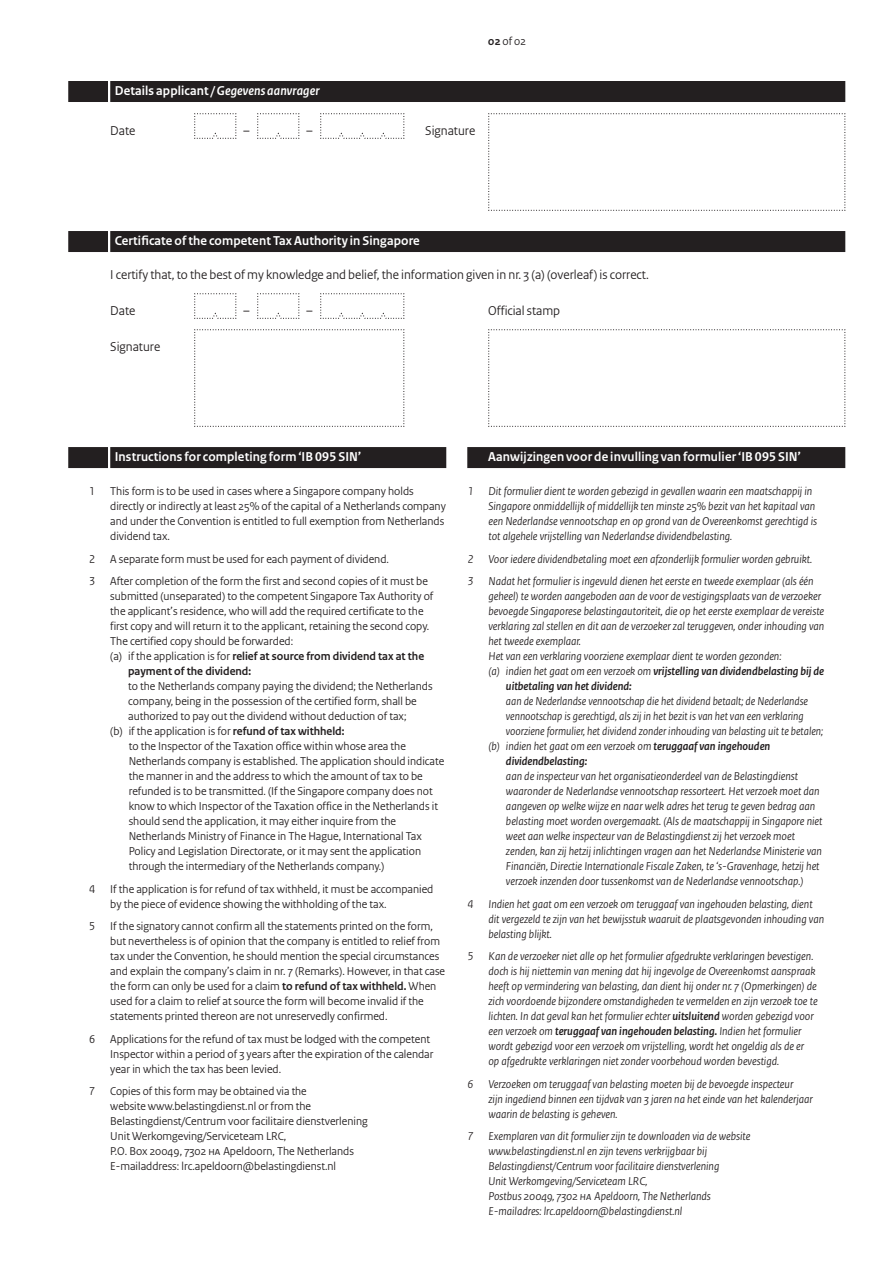
<style>
.page{position:relative;width:893px;height:1263px;background:#fff}
.page>*{position:absolute;margin:0;border:0;box-sizing:border-box;transform-origin:0 0}
.t1{font:700 13.5px "Rijksoverheid Sans Heading";letter-spacing:.01em;color:#fff}
.t2{font:13.5px "Rijksoverheid Sans Heading";color:#231f20}
.t3{font:italic 12px/15px "Rijksoverheid Sans Heading";color:#231f20}
.t4{font:12px/15px "Rijksoverheid Sans Heading";color:#231f20}
.t5{font:italic 700 12px "Rijksoverheid Sans Heading";color:#231f20}
.t6{font:700 12px "Rijksoverheid Sans Heading";color:#231f20}
.s1{font-weight:700}
.s2{font-style:italic}
.s3{font-weight:400}
</style>
<div class="page">
<div style="left:110px;top:447px;width:735px;height:21px;background:#231f20"></div>
<div style="left:68px;top:447px;width:40px;height:21px;background:#231f20"></div>
<div style="left:446px;top:446px;width:21px;height:24px;background:#fff"></div>
<div style="left:110px;top:81px;width:735px;height:21px;background:#231f20"></div>
<div style="left:68px;top:81px;width:40px;height:21px;background:#231f20"></div>
<svg style="left:194px;top:113px;width:43px;height:26px"></svg>
<svg style="left:257px;top:113px;width:43px;height:26px"></svg>
<svg style="left:320px;top:113px;width:85px;height:26px"></svg>
<svg style="left:488px;top:113px;width:358px;height:98px"></svg>
<div style="left:110px;top:231px;width:735px;height:21px;background:#231f20"></div>
<div style="left:68px;top:231px;width:40px;height:21px;background:#231f20"></div>
<svg style="left:194px;top:293px;width:43px;height:26px"></svg>
<svg style="left:257px;top:293px;width:43px;height:26px"></svg>
<svg style="left:320px;top:293px;width:85px;height:26px"></svg>
<svg style="left:194px;top:329px;width:211px;height:98px"></svg>
<svg style="left:488px;top:329px;width:358px;height:98px"></svg>
<p class="t4" style="left:488px;top:34px;width:39px"><span class="s1">02</span> of 02</p>
<p class="t1" style="left:115px;top:83px;width:206px">Details applicant / <span class="s2">Gegevens aanvrager</span></p>
<p class="t2" style="left:110px;top:123px;width:27px">Date</p>
<p class="t2" style="left:243px;top:123px;width:8px">–</p>
<p class="t2" style="left:306px;top:123px;width:8px">–</p>
<p class="t2" style="left:425px;top:123px;width:52px">Signature</p>
<p class="t1" style="left:115px;top:233px;width:307px">Certificate of the competent Tax Authority in Singapore</p>
<p class="t2" style="left:110px;top:267px;width:540px">I certify that, to the best of my knowledge and belief, the information given in nr. 3 (a) (overleaf) is correct.</p>
<p class="t2" style="left:110px;top:303px;width:27px">Date</p>
<p class="t2" style="left:243px;top:303px;width:8px">–</p>
<p class="t2" style="left:306px;top:303px;width:8px">–</p>
<p class="t2" style="left:488px;top:303px;width:73px">Official stamp</p>
<p class="t2" style="left:110px;top:339px;width:52px">Signature</p>
<p class="t1" style="left:115px;top:449px;width:248px">Instructions for completing form ‘IB 095 SIN’</p>
<p class="t1" style="left:488px;top:449px;width:314px">Aanwijzingen voor de invulling van formulier ‘IB 095 SIN’</p>
<p class="t4" style="left:110px;top:484px;width:337px;text-indent:-21px">1 This form is to be used in cases where a Singapore company holds directly or indirectly at least 25% of the capital of a Netherlands company and under the Convention is entitled to full exemption from Netherlands dividend tax.</p>
<p class="t4" style="left:89px;top:547px;width:340px;line-height:22.5px">2 A separate form must be used for each payment of dividend.<br>3 After completion of the form the first and second copies of it must be</p>
<p class="t4" style="left:110px;top:589px;width:325px">submitted (unseparated) to the competent Singapore Tax Authority of</p>
<p class="t4" style="left:110px;top:604px;width:315px">the applicant’s residence, who will add the required certificate to the</p>
<p class="t4" style="left:110px;top:619px;width:320px">first copy and will return it to the applicant, retaining the second copy.</p>
<p class="t4" style="left:110px;top:634px;width:184px">The certified copy should be forwarded:</p>
<p class="t6" style="left:110px;top:649px;width:315px"><span class="s3">(a) if the application is for</span> relief at source from dividend tax at the</p>
<p class="t6" style="left:128px;top:664px;width:125px">payment of the dividend:</p>
<p class="t4" style="left:128px;top:679px;width:306px">to the Netherlands company paying the dividend; the Netherlands</p>
<p class="t4" style="left:128px;top:694px;width:290px">company, being in the possession of the certified form, shall be</p>
<p class="t4" style="left:128px;top:709px;width:280px">authorized to pay out the dividend without deduction of tax;</p>
<p class="t4" style="left:110px;top:724px;width:236px">(b) if the application is for <span class="s1">refund of tax withheld:</span></p>
<p class="t4" style="left:129px;top:739px;width:279px">to the Inspector of the Taxation office within whose area the</p>
<p class="t4" style="left:129px;top:754px;width:317px">Netherlands company is established. The application should indicate</p>
<p class="t4" style="left:129px;top:769px;width:295px">the manner in and the address to which the amount of tax to be</p>
<p class="t4" style="left:129px;top:784px;width:306px">refunded is to be transmitted. (If the Singapore company does not</p>
<p class="t4" style="left:129px;top:799px;width:311px">know to which Inspector of the Taxation office in the Netherlands it</p>
<p class="t4" style="left:129px;top:814px;width:269px">should send the application, it may either inquire from the</p>
<p class="t4" style="left:129px;top:829px;width:295px">Netherlands Ministry of Finance in The Hague, International Tax</p>
<p class="t4" style="left:129px;top:844px;width:294px">Policy and Legislation Directorate, or it may sent the application</p>
<p class="t4" style="left:129px;top:859px;width:257px">through the intermediary of the Netherlands company.)</p>
<p class="t4" style="left:110px;top:881px;width:325px;text-indent:-21px">4 If the application is for refund of tax withheld, it must be accompanied by the piece of evidence showing the withholding of the tax.</p>
<p class="t4" style="left:110px;top:919px;width:336px;text-indent:-21px">5 If the signatory cannot confirm all the statements printed on the form, but nevertheless is of opinion that the company is entitled to relief from tax under the Convention, he should mention the special circumstances and explain the company’s claim in nr. 7 (Remarks). However, in that case the form can only be used for a claim <span class="s1">to refund of tax withheld.</span> When used for a claim to relief at source the form will become invalid if the statements printed thereon are not unreservedly confirmed.</p>
<p class="t4" style="left:110px;top:1031px;width:325px;text-indent:-21px">6 Applications for the refund of tax must be lodged with the competent<br>Inspector within a period of 3 years after the expiration of the calendar year in which the tax has been levied.</p>
<p class="t4" style="left:110px;top:1084px;width:259px;text-indent:-21px">7 Copies of this form may be obtained via the<br>website www.belastingdienst.nl or from the Belastingdienst/Centrum voor facilitaire dienstverlening Unit Werkomgeving/Serviceteam LRC,<br>P.O. Box 20049, 7302 HA Apeldoorn, The Netherlands E-mailaddress: lrc.apeldoorn@belastingdienst.nl</p>
<p class="t3" style="left:488px;top:484px;width:330px;text-indent:-21px">1 Dit formulier dient te worden gebezigd in gevallen waarin een maatschappij in Singapore onmiddellijk of middellijk ten minste 25% bezit van het kapitaal van een Nederlandse vennootschap en op grond van de Overeenkomst gerechtigd is tot algehele vrijstelling van Nederlandse dividendbelasting.</p>
<p class="t3" style="left:467px;top:548px;width:348px;line-height:22.5px">2 Voor iedere dividendbetaling moet een afzonderlijk formulier worden gebruikt.<br>3 Nadat het formulier is ingevuld dienen het eerste en tweede exemplaar (als één</p>
<p class="t3" style="left:488px;top:589px;width:334px">geheel) te worden aangeboden aan de voor de vestigingsplaats van de verzoeker</p>
<p class="t3" style="left:488px;top:604px;width:337px">bevoegde Singaporese belastingautoriteit, die op het eerste exemplaar de vereiste</p>
<p class="t3" style="left:488px;top:619px;width:337px">verklaring zal stellen en dit aan de verzoeker zal teruggeven, onder inhouding van</p>
<p class="t3" style="left:488px;top:634px;width:94px">het tweede exemplaar.</p>
<p class="t3" style="left:488px;top:649px;width:294px">Het van een verklaring voorziene exemplaar dient te worden gezonden:</p>
<p class="t5" style="left:488px;top:664px;width:337px"><span class="s3">(a) indien het gaat om een verzoek om</span> vrijstelling van dividendbelasting bij de</p>
<p class="t5" style="left:506px;top:679px;width:127px">uitbetaling van het dividend:</p>
<p class="t3" style="left:506px;top:694px;width:304px">aan de Nederlandse vennootschap die het dividend betaalt; de Nederlandse</p>
<p class="t3" style="left:506px;top:709px;width:299px">vennootschap is gerechtigd, als zij in het bezit is van het van een verklaring</p>
<p class="t3" style="left:506px;top:724px;width:319px">voorziene formulier, het dividend zonder inhouding van belasting uit te betalen;</p>
<p class="t3" style="left:488px;top:739px;width:283px">(b) indien het gaat om een verzoek om <span class="s1">teruggaaf van ingehouden</span></p>
<p class="t5" style="left:506px;top:754px;width:83px">dividendbelasting:</p>
<p class="t3" style="left:506px;top:769px;width:318px">aan de inspecteur van het organisatieonderdeel van de Belastingdienst waaronder de Nederlandse vennootschap ressorteert. Het verzoek moet dan aangeven op welke wijze en naar welk adres het terug te geven bedrag aan belasting moet worden overgemaakt. (Als de maatschappij in Singapore niet weet aan welke inspecteur van de Belastingdienst zij het verzoek moet zenden, kan zij hetzij inlichtingen vragen aan het Nederlandse Ministerie van Financiën, Directie Internationale Fiscale Zaken, te ‘s-Gravenhage, hetzij het verzoek inzenden door tussenkomst van de Nederlandse vennootschap.)</p>
<p class="t3" style="left:488px;top:896px;width:337px;text-indent:-21px">4 Indien het gaat om een verzoek om teruggaaf van ingehouden belasting, dient dit vergezeld te zijn van het bewijsstuk waaruit de plaatsgevonden inhouding van belasting blijkt.</p>
<p class="t3" style="left:488px;top:949px;width:331px;text-indent:-21px">5 Kan de verzoeker niet alle op het formulier afgedrukte verklaringen bevestigen. doch is hij niettemin van mening dat hij ingevolge de Overeenkomst aanspraak heeft op vermindering van belasting, dan dient hij onder nr. 7 (Opmerkingen) de zich voordoende bijzondere omstandigheden te vermelden en zijn verzoek toe te lichten. In dat geval kan het formulier echter <span class="s1">uitsluitend</span> worden gebezigd voor een verzoek om <span class="s1">teruggaaf van ingehouden belasting.</span> Indien het formulier wordt gebezigd voor een verzoek om vrijstelling, wordt het ongeldig als de er op afgedrukte verklaringen niet zonder voorbehoud worden bevestigd.</p>
<p class="t3" style="left:488px;top:1076px;width:326px;text-indent:-21px">6 Verzoeken om teruggaaf van belasting moeten bij de bevoegde inspecteur<br>zijn ingediend binnen een tijdvak van 3 jaren na het einde van het kalenderjaar waarin de belasting is geheven.</p>
<p class="t3" style="left:488px;top:1129px;width:264px;text-indent:-21px">7 Exemplaren van dit formulier zijn te downloaden via de website www.belastingdienst.nl en zijn tevens verkrijgbaar bij Belastingdienst/Centrum voor facilitaire dienstverlening<br>Unit Werkomgeving/Serviceteam LRC,<br>Postbus 20049, 7302 HA Apeldoorn, The Netherlands E-mailadres: lrc.apeldoorn@belastingdienst.nl</p>
</div>
